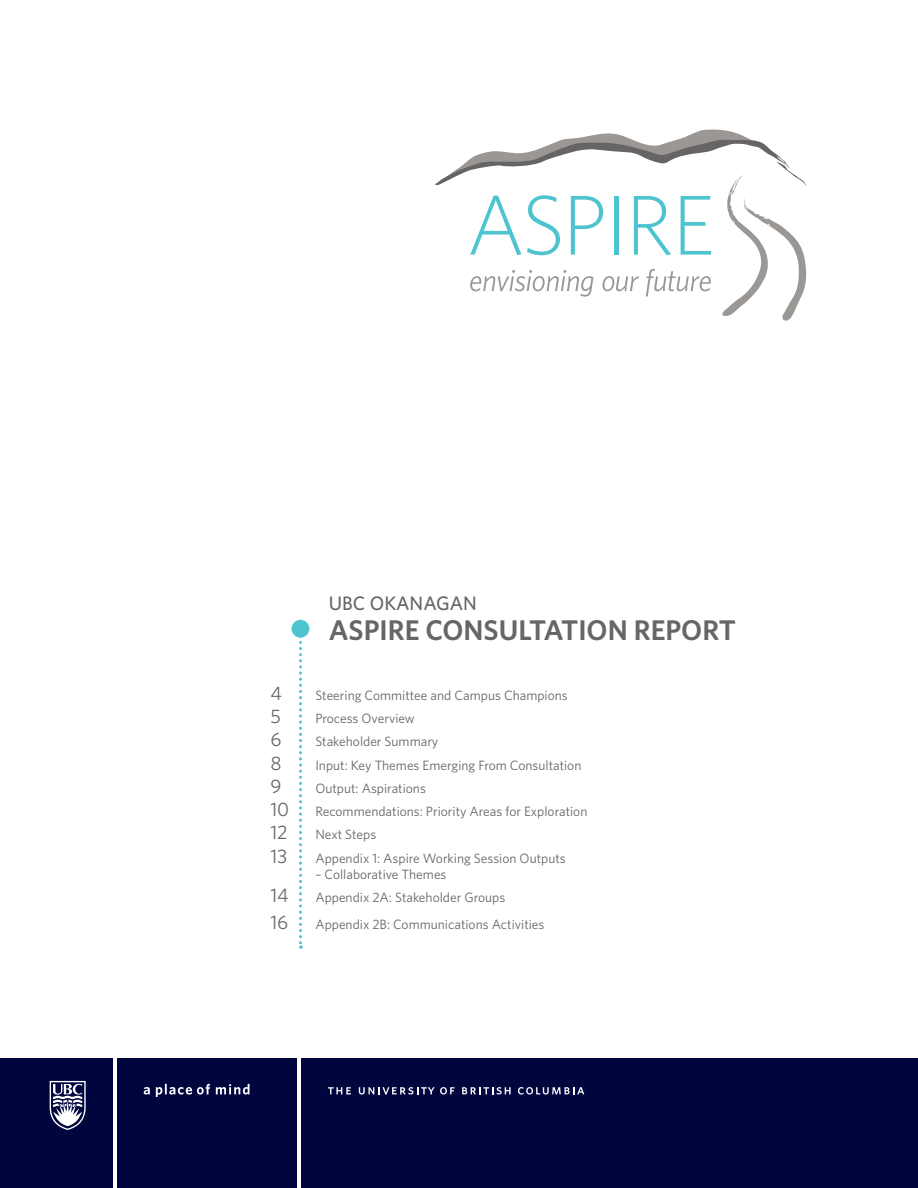
<style>
.page{position:relative;width:918px;height:1188px;background:#fff}
.page>*{position:absolute;margin:0;border:0;box-sizing:border-box;transform-origin:0 0}
.t1{font:600 28.5px "Whitney";color:#676565}
.t2{font:19.5px "Whitney";color:#676565}
.t3{font:500 19.5px "Whitney";color:#676565}
.t4{font:13.5px "Whitney";color:#676565}
</style>
<div class="page">
<svg style="left:435px;top:130px;width:372px;height:191px"></svg>
<svg style="left:299px;top:640px;width:3px;height:309px"></svg>
<div style="left:292px;top:620px;width:17px;height:18px;background:#4dc4cf;border-radius:50%"></div>
<div style="left:302px;top:1058px;width:616px;height:130px;background:#00053e"></div>
<div style="left:0;top:1058px;width:113px;height:130px;background:#00053e"></div>
<div style="left:117px;top:1058px;width:180px;height:130px;background:#00053e"></div>
<svg style="left:328px;top:1087px;width:23px;height:7px"></svg>
<svg style="left:359px;top:1087px;width:96px;height:8px"></svg>
<svg style="left:462px;top:1087px;width:49px;height:7px"></svg>
<svg style="left:518px;top:1087px;width:66px;height:8px"></svg>
<svg style="left:50px;top:1081px;width:36px;height:49px"></svg>
<svg style="left:144px;top:1087px;width:6px;height:8px"></svg>
<svg style="left:156px;top:1084px;width:54px;height:13px"></svg>
<svg style="left:216px;top:1084px;width:34px;height:11px"></svg>
<h2 class="t3" style="left:329px;top:590px;width:150px">UBC OKANAGAN</h2>
<h1 class="t1" style="left:329px;top:611px;width:409px">ASPIRE CONSULTATION REPORT</h1>
<h2 class="t2" style="left:270px;top:680px;width:13px">4</h2>
<p class="t4" style="left:315px;top:686px;width:254px">Steering Committee and Campus Champions</p>
<h2 class="t2" style="left:270px;top:703px;width:12px">5</h2>
<p class="t4" style="left:315px;top:710px;width:101px">Process Overview</p>
<h2 class="t2" style="left:270px;top:727px;width:13px">6</h2>
<p class="t4" style="left:315px;top:733px;width:125px">Stakeholder Summary</p>
<h2 class="t2" style="left:270px;top:750px;width:13px">8</h2>
<p class="t4" style="left:315px;top:756px;width:268px">Input: Key Themes Emerging From Consultation</p>
<h2 class="t2" style="left:270px;top:773px;width:13px">9</h2>
<p class="t4" style="left:315px;top:779px;width:112px">Output: Aspirations</p>
<h2 class="t2" style="left:270px;top:796px;width:20px">10</h2>
<p class="t4" style="left:315px;top:803px;width:274px">Recommendations: Priority Areas for Exploration</p>
<h2 class="t2" style="left:270px;top:820px;width:19px">12</h2>
<p class="t4" style="left:315px;top:826px;width:62px">Next Steps</p>
<h2 class="t2" style="left:270px;top:843px;width:19px">13</h2>
<p class="t4" style="left:315px;top:849px;width:252px">Appendix 1: Aspire Working Session Outputs</p>
<p class="t4" style="left:315px;top:866px;width:133px">– Collaborative Themes</p>
<h2 class="t2" style="left:270px;top:883px;width:20px">14</h2>
<p class="t4" style="left:315px;top:889px;width:191px">Appendix 2A: Stakeholder Groups</p>
<h2 class="t2" style="left:270px;top:909px;width:19px">16</h2>
<p class="t4" style="left:315px;top:915px;width:231px">Appendix 2B: Communications Activities</p>
</div>
